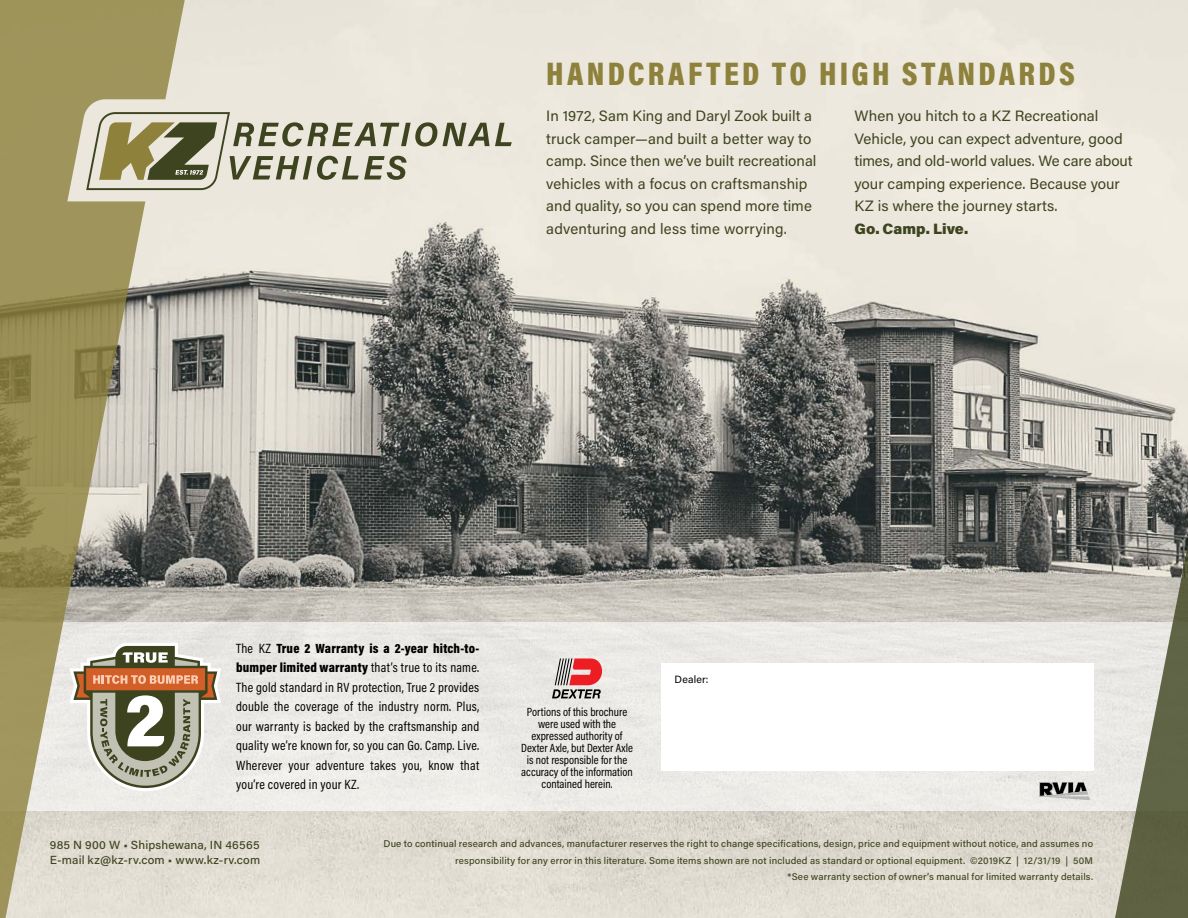
<style>
.page{position:relative;width:1188px;height:918px;background:#fff}
.page>*{position:absolute;margin:0;border:0;box-sizing:border-box;transform-origin:0 0}
.t1{font:900 33px "Acumin Pro Cond";letter-spacing:.1em;color:#8d813c}
.t2{font:15px/22.5px "Acumin Pro";letter-spacing:.005em;color:#3e441f}
.t3{font:900 15px "Acumin Pro";color:#3e441f}
.t4{font:13.5px/19.5px "Acumin Pro Cond";letter-spacing:.015em;color:#000;text-align:justify}
.t5{font:12px/12px "Acumin Pro Cond";color:#000;text-align:center}
.t6{font:500 11.7px/15px "Acumin Pro";letter-spacing:.015em;color:#3e441f}
.t7{font:10.5px "Acumin Pro";letter-spacing:.015em;color:#000}
.t8{font:500 9.75px/16.5px "Acumin Pro";letter-spacing:.02em;color:#3e441f;text-align:right}
.s1{font-weight:900}
</style>
<div class="page">
<img style="left:187px;top:0;width:1001px;height:918px">
<div style="left:0;top:622px;width:1188px;height:190px;background:#eceae7"></div>
<svg style="left:0;top:0;width:187px;height:918px;background:#afa886"></svg>
<svg style="left:1112px;top:474px;width:76px;height:444px"></svg>
<svg style="left:86px;top:112px;width:426px;height:78px;background:#bdbba6"></svg>
<svg style="left:1039px;top:782px;width:51px;height:18px"></svg>
<div style="left:661px;top:663px;width:432px;height:108px;background:#fff"></div>
<svg style="left:69px;top:643px;width:152px;height:148px"></svg>
<svg style="left:552px;top:659px;width:50px;height:39px"></svg>
<h1 class="t1" style="left:546px;top:52px;width:530px">HANDCRAFTED TO HIGH STANDARDS</h1>
<p class="t2" style="left:546px;top:104px;width:272px">In 1972, Sam King and Daryl Zook built a truck camper—and built a better way to camp. Since then we’ve built recreational vehicles with a focus on craftsmanship and quality, so you can spend more time adventuring and less time worrying.</p>
<p class="t2" style="left:854px;top:104px;width:280px">When you hitch to a KZ Recreational Vehicle, you can expect adventure, good times, and old-world values. We care about your camping experience. Because your KZ is where the journey starts.</p>
<p class="t3" style="left:854px;top:218px;width:115px">Go. Camp. Live.</p>
<p class="t4" style="left:236px;top:638px;width:245px">The KZ <span class="s1">True 2 Warranty is a 2-year hitch-to&shy;bumper limited warranty</span> that’s true to its name.<br>The gold standard in RV protection, True 2 provides double the coverage of the industry norm. Plus, our warranty is backed by the craftsmanship and quality we’re known for, so you can Go. Camp. Live.<br>Wherever your adventure takes you, know that you’re covered in your KZ.</p>
<p class="t5" style="left:521px;top:706px;width:113px">Portions of this brochure were used with the expressed authority of<br>Dexter Axle, but Dexter Axle is not responsible for the accuracy of the information contained herein.</p>
<p class="t7" style="left:675px;top:672px;width:35px">Dealer:</p>
<p class="t6" style="left:50px;top:837px;width:212px">985 N 900 W • Shipshewana, IN 46565<br>E-mail kz@kz-rv.com • www.kz-rv.com</p>
<p class="t8" style="left:383px;top:835px;width:711px">Due to continual research and advances, manufacturer reserves the right to change specifications, design, price and equipment without notice, and assumes no responsibility for any error in this literature. Some items shown are not included as standard or optional equipment. ©2019KZ | 12/31/19 | 50M<br>*See warranty section of owner’s manual for limited warranty details.</p>
</div>
